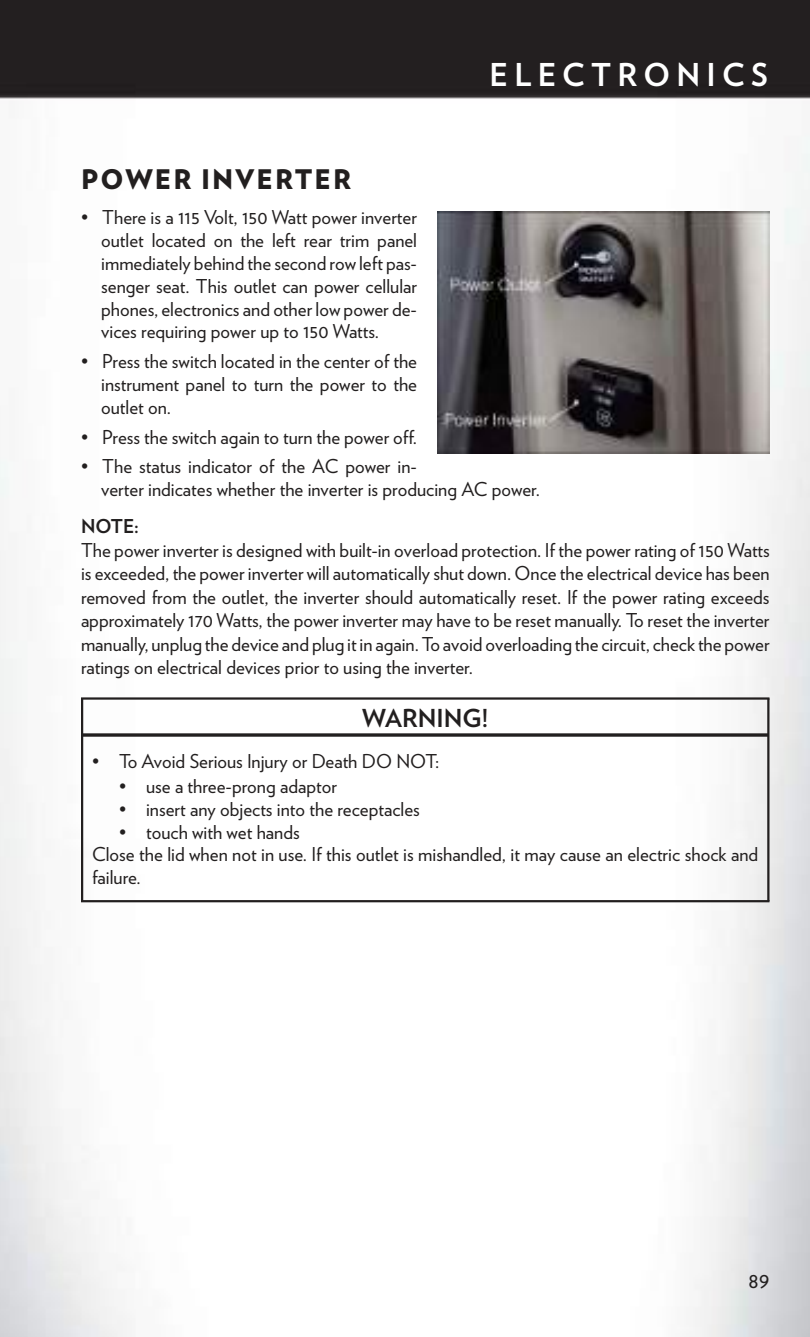
<style>
.page{position:relative;width:810px;height:1337px;background:#fff}
.page>*{position:absolute;margin:0;border:0;box-sizing:border-box;transform-origin:0 0}
.t1{font:700 31.5px "Verlag";letter-spacing:.2em;color:#fff}
.t2{font:900 27px "Verlag";letter-spacing:.075em;color:#221f1f}
.t3{font:700 24.75px "Verlag";color:#221f1f}
.t4{font:22.5px "Verlag";color:#221f1f}
.t5{font:19.12px/22.9px "Verlag";color:#221f1f;text-align:justify}
.t6{font:700 19.12px "Verlag";color:#221f1f}
</style>
<div class="page">
<img style="left:0;top:0;width:810px;height:1336px">
<hr style="left:82px;top:733px;width:686px;height:3px;background:#221f1f">
<hr style="left:81px;top:697px;width:689px;height:2px;background:#221f1f">
<hr style="left:767px;top:698px;width:3px;height:203px;background:#221f1f">
<hr style="left:81px;top:900px;width:689px;height:2px;background:#221f1f">
<hr style="left:81px;top:698px;width:2px;height:203px;background:#221f1f">
<img style="left:437px;top:212px;width:333px;height:242px">
<h1 class="t1" style="left:489px;top:63px;width:280px">ELECTRONICS</h1>
<h2 class="t2" style="left:81px;top:169px;width:272px">POWER INVERTER</h2>
<p class="t5" style="left:101px;top:207px;width:317px;text-indent:-20px">• There is a 115 Volt, 150 Watt power inverter outlet located on the left rear trim panel immediately behind the second row left pas&shy;senger seat. This outlet can power cellular phones, electronics and other low power de&shy;vices requiring power up to 150 Watts.</p>
<p class="t5" style="left:101px;top:352px;width:317px;text-indent:-20px">• Press the switch located in the center of the instrument panel to turn the power to the outlet on.</p>
<p class="t5" style="left:81px;top:427px;width:338px">• Press the switch again to turn the power off.</p>
<p class="t5" style="left:101px;top:457px;width:440px;text-indent:-20px">• The status indicator of the AC power in-<br>verter indicates whether the inverter is producing AC power.</p>
<p class="t6" style="left:81px;top:519px;width:59px">NOTE:</p>
<p class="t5" style="left:81px;top:540px;width:690px;line-height:23.6px">The power inverter is designed with built-in overload protection. If the power rating of 150 Watts is exceeded, the power inverter will automatically shut down. Once the electrical device has been removed from the outlet, the inverter should automatically reset. If the power rating exceeds approximately 170 Watts, the power inverter may have to be reset manually. To reset the inverter manually, unplug the device and plug it in again. To avoid overloading the circuit, check the power ratings on electrical devices prior to using the inverter.</p>
<p class="t3" style="left:362px;top:709px;width:127px">WARNING!</p>
<p class="t5" style="left:92px;top:752px;width:349px">• To Avoid Serious Injury or Death DO NOT:</p>
<p class="t5" style="left:119px;top:776px;width:219px">• use a three-prong adaptor</p>
<p class="t5" style="left:119px;top:799px;width:302px">• insert any objects into the receptacles</p>
<p class="t5" style="left:92px;top:822px;width:668px;text-align:left;text-indent:27px">• touch with wet hands<br>Close the lid when not in use. If this outlet is mishandled, it may cause an electric shock and failure.</p>
<p class="t4" style="left:748px;top:1271px;width:23px">89</p>
</div>
